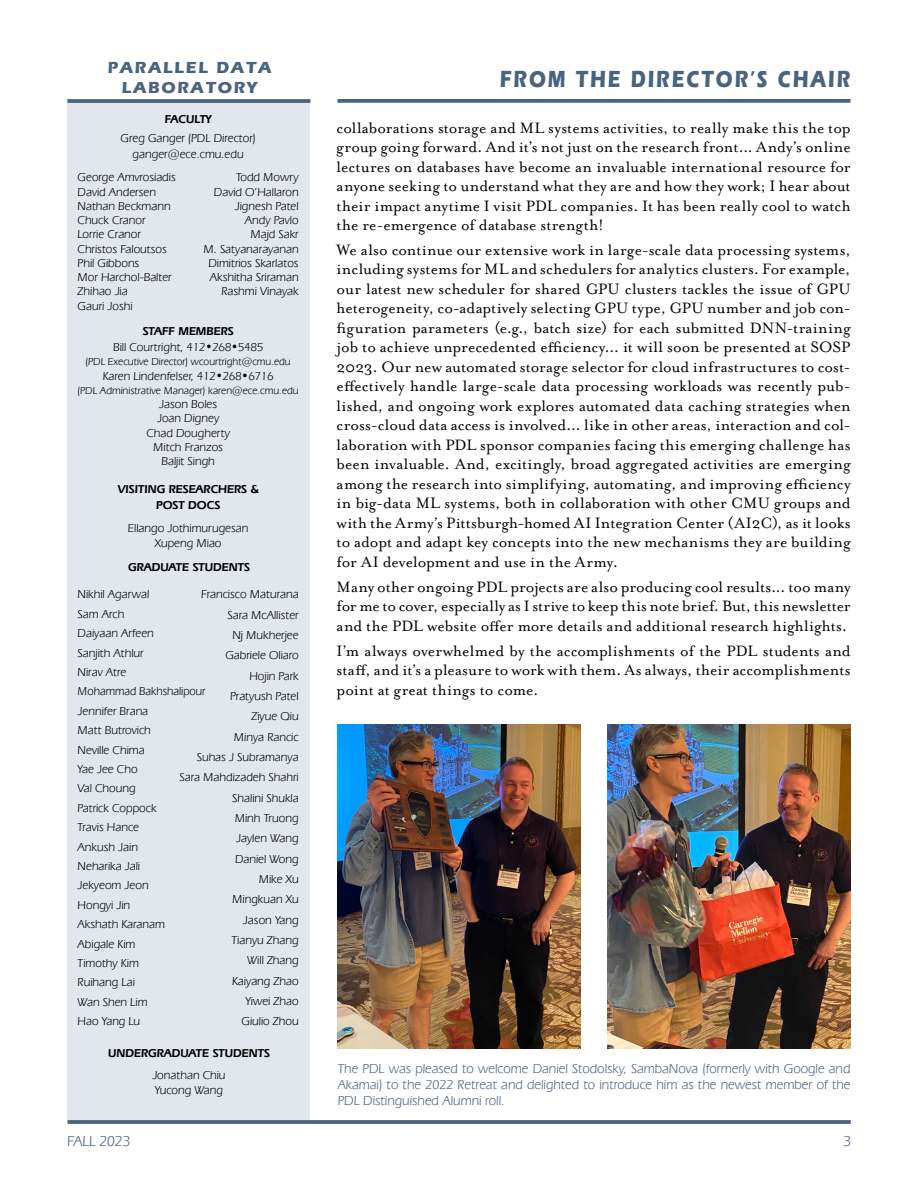
<style>
.page{position:relative;width:918px;height:1188px;background:#fff}
.page>*{position:absolute;margin:0;border:0;box-sizing:border-box;transform-origin:0 0}
.TitleBar{font:700 24px "Eras ITC";letter-spacing:.1em;color:#4a637e;scale:.81 1}
.Body_text{font:17.25px/19.5px "Mrs Eaves Roman";letter-spacing:.01em;color:#000;text-align:justify}
.t1{font:700 16.5px/19.8px "Eras ITC";letter-spacing:.1em;color:#4a637e;text-align:center}
.t2{font:15px "Eras IT Cby BT";color:#4a637e}
.t3{font:13.5px/16.2px "Eras IT Cby BT";color:#4a637e;text-align:justify}
.t4{font:12px/14.2px "Eras IT Cby BT";color:#000;text-align:center}
.t5{font:600 12px/16.5px "Eras IT Cby BT";color:#000;text-align:center}
.t6{font:10.5px "Eras IT Cby BT";color:#000}
</style>
<div class="page">
<div style="left:68px;top:99px;width:242px;height:1021px;background:#e2e6ed"></div>
<svg style="left:68px;top:99px;width:242px;height:4px"></svg>
<svg style="left:68px;top:1120px;width:783px;height:4px;background:#546b85"></svg>
<svg style="left:338px;top:99px;width:512px;height:4px;background:#556c85"></svg>
<img style="left:608px;top:725px;width:242px;height:324px">
<img style="left:338px;top:725px;width:243px;height:324px">
<p class="t1" style="left:108px;top:58px;width:165px">PARALLEL DATA<br>LABORATORY</p>
<p class="t5" style="left:165px;top:111px;width:48px">FACULTY</p>
<p class="t4" style="left:121px;top:129px;width:137px;line-height:16.5px">Greg Ganger (PDL Director) ganger@ece.cmu.edu</p>
<p class="t4" style="left:78px;top:170px;width:100px;text-align:left">George Amvrosiadis<br>David Andersen<br>Nathan Beckmann<br>Chuck Cranor<br>Lorrie Cranor<br>Christos Faloutsos<br>Phil Gibbons<br>Mor Harchol-Balter<br>Zhihao Jia<br>Gauri Joshi</p>
<p class="t5" style="left:143px;top:322px;width:92px">STAFF MEMBERS</p>
<p class="t4" style="left:113px;top:340px;width:152px">Bill Courtright, 412•268•5485</p>
<p class="t6" style="left:86px;top:356px;width:207px">(PDL Executive Director) wcourtright@cmu.edu</p>
<p class="t4" style="left:103px;top:368px;width:172px">Karen Lindenfelser, 412•268•6716</p>
<p class="t6" style="left:78px;top:384px;width:223px">(PDL Administrative Manager) karen@ece.cmu.edu</p>
<p class="t4" style="left:146px;top:397px;width:85px">Jason Boles<br>Joan Digney<br>Chad Dougherty<br>Mitch Franzos<br>Baljit Singh</p>
<p class="t4" style="left:203px;top:170px;width:97px;text-align:right">Todd Mowry<br>David O’Hallaron<br>Jignesh Patel<br>Andy Pavlo<br>Majd Sakr<br>M. Satyanarayanan<br>Dimitrios Skarlatos<br>Akshitha Sriraman<br>Rashmi Vinayak</p>
<p class="t5" style="left:118px;top:480px;width:142px">VISITING RESEARCHERS &amp;<br>POST DOCS</p>
<p class="t4" style="left:128px;top:521px;width:122px">Ellango Jothimurugesan<br>Xupeng Miao</p>
<p class="t5" style="left:128px;top:559px;width:123px">GRADUATE STUDENTS</p>
<p class="t4" style="left:78px;top:585px;width:129px;line-height:19.4px;text-align:left">Nikhil Agarwal<br>Sam Arch<br>Daiyaan Arfeen<br>Sanjith Athlur<br>Nirav Atre<br>Mohammad Bakhshalipour<br>Jennifer Brana<br>Matt Butrovich<br>Neville Chima<br>Yae Jee Cho<br>Val Choung<br>Patrick Coppock<br>Travis Hance<br>Ankush Jain<br>Neharika Jali<br>Jekyeom Jeon<br>Hongyi Jin<br>Akshath Karanam<br>Abigale Kim<br>Timothy Kim<br>Ruihang Lai<br>Wan Shen Lim<br>Hao Yang Lu</p>
<p class="t4" style="left:180px;top:584px;width:121px;line-height:20.2px;text-align:right">Francisco Maturana<br>Sara McAllister<br>Nj Mukherjee<br>Gabriele Oliaro<br>Hojin Park<br>Pratyush Patel<br>Ziyue Qiu<br>Minya Rancic<br>Suhas J Subramanya<br>Sara Mahdizadeh Shahri<br>Shalini Shukla<br>Minh Truong<br>Jaylen Wang<br>Daniel Wong<br>Mike Xu<br>Mingkuan Xu<br>Jason Yang<br>Tianyu Zhang<br>Will Zhang<br>Kaiyang Zhao<br>Yiwei Zhao<br>Giulio Zhou</p>
<p class="t5" style="left:108px;top:1044px;width:163px">UNDERGRADUATE STUDENTS</p>
<p class="t4" style="left:152px;top:1068px;width:75px;text-align:left">Jonathan Chiu<br>Yucong Wang</p>
<p class="t2" style="left:67px;top:1132px;width:65px">FALL 2023</p>
<p class="TitleBar" style="left:500px;top:65px;width:435px">FROM THE DIRECTOR’S CHAIR</p>
<p class="Body_text" style="left:337px;top:118px;width:516px">collaborations storage and ML systems activities, to really make this the top group going forward. And it’s not just on the research front... Andy’s online lectures on databases have become an invaluable international resource for anyone seeking to understand what they are and how they work; I hear about their impact anytime I visit PDL companies. It has been really cool to watch the re-emergence of database strength!</p>
<p class="Body_text" style="left:337px;top:240px;width:516px">We also continue our extensive work in large-scale data processing systems, including systems for ML and schedulers for analytics clusters. For example, our latest new scheduler for shared GPU clusters tackles the issue of GPU heterogeneity, co-adaptively selecting GPU type, GPU number and job con&shy;figuration parameters (e.g., batch size) for each submitted DNN-training job to achieve unprecedented efficiency... it will soon be presented at SOSP 2023. Our new automated storage selector for cloud infrastructures to cost&shy;effectively handle large-scale data processing workloads was recently pub&shy;lished, and ongoing work explores automated data caching strategies when cross-cloud data access is involved... like in other areas, interaction and col&shy;laboration with PDL sponsor companies facing this emerging challenge has been invaluable. And, excitingly, broad aggregated activities are emerging among the research into simplifying, automating, and improving efficiency in big-data ML systems, both in collaboration with other CMU groups and with the Army’s Pittsburgh-homed AI Integration Center (AI2C), as it looks to adopt and adapt key concepts into the new mechanisms they are building for AI development and use in the Army.</p>
<p class="Body_text" style="left:337px;top:577px;width:516px">Many other ongoing PDL projects are also producing cool results... too many for me to cover, especially as I strive to keep this note brief. But, this newsletter and the PDL website offer more details and additional research highlights.</p>
<p class="Body_text" style="left:337px;top:641px;width:516px">I’m always overwhelmed by the accomplishments of the PDL students and staff, and it’s a pleasure to work with them. As always, their accomplishments point at great things to come.</p>
<p class="t3" style="left:338px;top:1060px;width:514px">The PDL was pleased to welcome Daniel Stodolsky, SambaNova (formerly with Google and Akamai) to the 2022 Retreat and delighted to introduce him as the newest member of the PDL Distinguished Alumni roll.</p>
<p class="t2" style="left:844px;top:1132px;width:9px">3</p>
</div>
